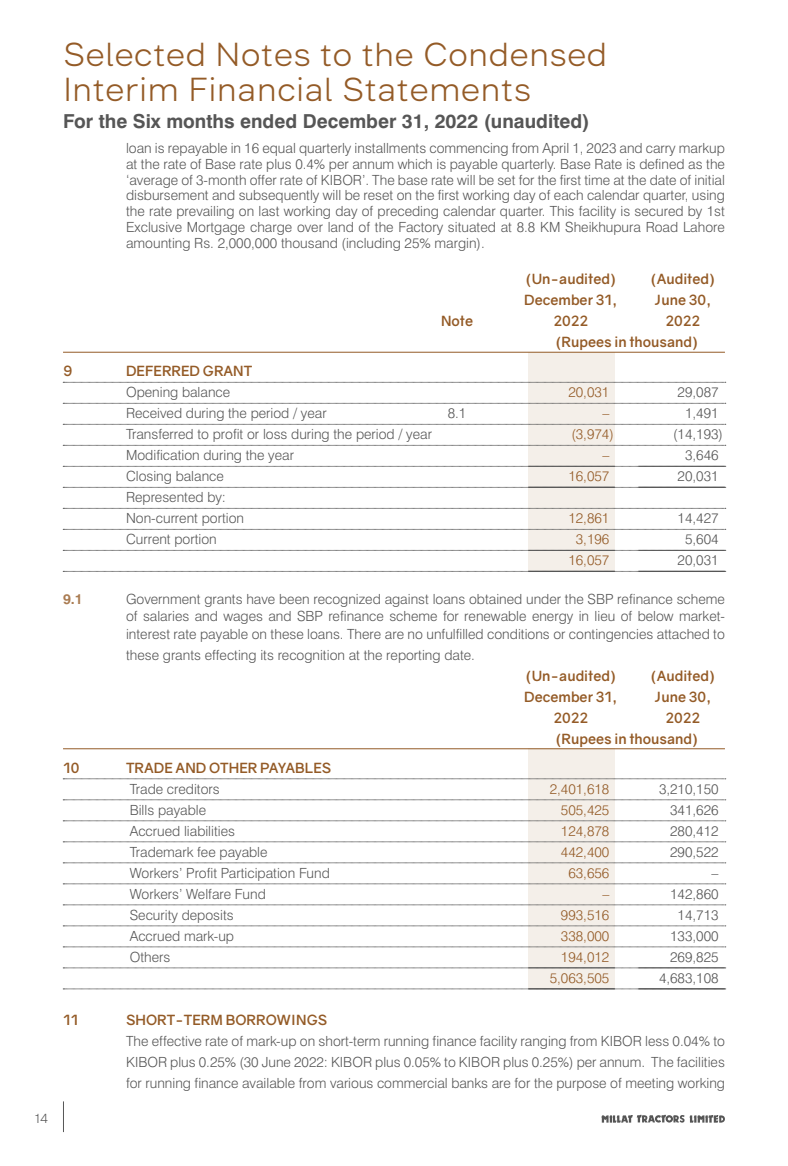
<style>
.page{position:relative;width:788px;height:1166px;background:#fff}
.page>*{position:absolute;margin:0;border:0;box-sizing:border-box;transform-origin:0 0}
.t1{font:300 33.25px/35.4px "Inerta";color:#945b27}
.t2{font:700 19.25px "Swiss 721 BT";color:#565656}
.t3{font:300 14px/15.8px "Swiss 721 BT";color:#565656;text-align:justify}
.t4{font:700 14px/21px "Gravity";color:#945b27;text-align:right}
.t5{font:300 14px "Swiss 721 BT";color:#945b27}
.t6{font:700 14px "Swiss 721 BT";color:#aa7c52}
.t7{font:300 13.12px "Inerta";color:#565656}
</style>
<div class="page">
<div style="left:528px;top:352px;width:86px;height:219px;background:#f4efe9"></div>
<div style="left:528px;top:748px;width:86px;height:240px;background:#f4efe9"></div>
<hr style="left:63px;top:352px;width:661px;height:1px;background:#945b27">
<svg style="left:63px;top:382px;width:662px;height:1px"></svg>
<svg style="left:63px;top:403px;width:662px;height:1px"></svg>
<svg style="left:63px;top:424px;width:662px;height:1px"></svg>
<svg style="left:63px;top:445px;width:662px;height:1px"></svg>
<svg style="left:63px;top:466px;width:662px;height:1px"></svg>
<svg style="left:63px;top:487px;width:662px;height:1px"></svg>
<svg style="left:63px;top:508px;width:662px;height:1px"></svg>
<svg style="left:63px;top:529px;width:662px;height:1px"></svg>
<svg style="left:63px;top:550px;width:662px;height:1px"></svg>
<svg style="left:63px;top:571px;width:662px;height:1px"></svg>
<hr style="left:63px;top:748px;width:661px;height:1px;background:#945b27">
<svg style="left:63px;top:778px;width:662px;height:1px"></svg>
<svg style="left:63px;top:799px;width:662px;height:1px"></svg>
<svg style="left:63px;top:820px;width:662px;height:1px"></svg>
<svg style="left:63px;top:841px;width:662px;height:1px"></svg>
<svg style="left:63px;top:862px;width:662px;height:1px"></svg>
<svg style="left:63px;top:883px;width:662px;height:1px"></svg>
<svg style="left:63px;top:904px;width:662px;height:1px"></svg>
<svg style="left:63px;top:925px;width:662px;height:1px"></svg>
<svg style="left:63px;top:946px;width:662px;height:1px"></svg>
<svg style="left:63px;top:967px;width:662px;height:1px"></svg>
<svg style="left:63px;top:988px;width:662px;height:1px"></svg>
<hr style="left:528px;top:550px;width:86px;height:1px;background:#565656">
<hr style="left:638px;top:550px;width:86px;height:1px;background:#565656">
<hr style="left:528px;top:570px;width:86px;height:2px;background:#565656">
<hr style="left:638px;top:570px;width:86px;height:2px;background:#565656">
<hr style="left:528px;top:967px;width:86px;height:1px;background:#565656">
<hr style="left:638px;top:967px;width:86px;height:1px;background:#565656">
<hr style="left:528px;top:988px;width:86px;height:1px;background:#565656">
<hr style="left:638px;top:988px;width:86px;height:1px;background:#565656">
<hr style="left:528px;top:466px;width:86px;height:1px;background:#565656">
<hr style="left:638px;top:466px;width:86px;height:1px;background:#565656">
<hr style="left:528px;top:486px;width:86px;height:2px;background:#565656">
<hr style="left:638px;top:486px;width:86px;height:2px;background:#565656">
<hr style="left:63px;top:1101px;width:1px;height:31px;background:#565656">
<svg style="left:601px;top:1114px;width:124px;height:9px"></svg>
<p class="t7" style="left:35px;top:1110px;width:15px">14</p>
<h1 class="t1" style="left:63px;top:36px;width:546px">Selected Notes to the Condensed<br>Interim Financial Statements</h1>
<h2 class="t2" style="left:63px;top:109px;width:528px">For the Six months ended December 31, 2022 (unaudited)</h2>
<p class="t3" style="left:126px;top:140px;width:600px">loan is repayable in 16 equal quarterly installments commencing from April 1, 2023 and carry markup at the rate of Base rate plus 0.4% per annum which is payable quarterly. Base Rate is defined as the ‘average of 3-month offer rate of KIBOR’. The base rate will be set for the first time at the date of initial disbursement and subsequently will be reset on the first working day of each calendar quarter, using the rate prevailing on last working day of preceding calendar quarter. This facility is secured by 1st Exclusive Mortgage charge over land of the Factory situated at 8.8 KM Sheikhupura Road Lahore amounting Rs. 2,000,000 thousand (including 25% margin).</p>
<p class="t4" style="left:525px;top:269px;width:92px">(Un-audited)</p>
<p class="t4" style="left:650px;top:269px;width:66px">(Audited)</p>
<p class="t4" style="left:524px;top:290px;width:95px">December 31,</p>
<p class="t4" style="left:654px;top:290px;width:59px">June 30,</p>
<p class="t4" style="left:441px;top:311px;width:34px">Note</p>
<p class="t4" style="left:553px;top:311px;width:36px">2022</p>
<p class="t4" style="left:555px;top:311px;width:146px">2022<br>(Rupees in thousand)</p>
<p class="t4" style="left:63px;top:361px;width:11px">9</p>
<p class="t4" style="left:126px;top:361px;width:128px">DEFERRED GRANT</p>
<p class="t3" style="left:126px;top:384px;width:106px">Opening balance</p>
<p class="t5" style="left:568px;top:384px;width:42px">20,031</p>
<p class="t3" style="left:677px;top:384px;width:42px">29,087</p>
<p class="t3" style="left:126px;top:405px;width:202px">Received during the period / year</p>
<p class="t3" style="left:447px;top:405px;width:20px">8.1</p>
<p class="t5" style="left:602px;top:405px;width:8px">–</p>
<p class="t3" style="left:685px;top:405px;width:35px">1,491</p>
<p class="t3" style="left:126px;top:426px;width:307px">Transferred to profit or loss during the period / year</p>
<p class="t5" style="left:571px;top:426px;width:44px">(3,974)</p>
<p class="t3" style="left:673px;top:426px;width:51px">(14,193)</p>
<p class="t3" style="left:126px;top:447px;width:169px">Modification during the year</p>
<p class="t5" style="left:602px;top:447px;width:8px">–</p>
<p class="t3" style="left:685px;top:447px;width:35px">3,646</p>
<p class="t3" style="left:126px;top:468px;width:99px">Closing balance</p>
<p class="t5" style="left:568px;top:468px;width:42px">16,057</p>
<p class="t3" style="left:677px;top:468px;width:42px">20,031</p>
<p class="t3" style="left:126px;top:487px;width:119px;line-height:21px">Represented by:<br>Non-current portion</p>
<p class="t5" style="left:568px;top:510px;width:42px">12,861</p>
<p class="t3" style="left:677px;top:510px;width:42px">14,427</p>
<p class="t3" style="left:126px;top:531px;width:92px">Current portion</p>
<p class="t5" style="left:575px;top:531px;width:35px">3,196</p>
<p class="t3" style="left:685px;top:531px;width:35px">5,604</p>
<p class="t5" style="left:568px;top:552px;width:42px">16,057</p>
<p class="t3" style="left:677px;top:552px;width:42px">20,031</p>
<p class="t6" style="left:63px;top:590px;width:21px">9.1</p>
<p class="t3" style="left:126px;top:590px;width:600px;line-height:17.5px">Government grants have been recognized against loans obtained under the SBP refinance scheme of salaries and wages and SBP refinance scheme for renewable energy in lieu of below market&shy;interest rate payable on these loans. There are no unfulfilled conditions or contingencies attached to</p>
<p class="t3" style="left:126px;top:647px;width:350px">these grants effecting its recognition at the reporting date.</p>
<p class="t4" style="left:525px;top:665px;width:92px">(Un-audited)</p>
<p class="t4" style="left:650px;top:665px;width:66px">(Audited)</p>
<p class="t4" style="left:524px;top:686px;width:95px">December 31,</p>
<p class="t4" style="left:654px;top:686px;width:59px">June 30,</p>
<p class="t4" style="left:553px;top:707px;width:36px">2022</p>
<p class="t4" style="left:555px;top:707px;width:146px">2022<br>(Rupees in thousand)</p>
<p class="t4" style="left:63px;top:757px;width:18px">10</p>
<p class="t4" style="left:126px;top:757px;width:207px">TRADE AND OTHER PAYABLES</p>
<p class="t3" style="left:130px;top:781px;width:91px">Trade creditors</p>
<p class="t5" style="left:549px;top:780px;width:61px">2,401,618</p>
<p class="t3" style="left:659px;top:781px;width:61px">3,210,150</p>
<p class="t3" style="left:130px;top:802px;width:78px">Bills payable</p>
<p class="t5" style="left:561px;top:801px;width:50px">505,425</p>
<p class="t3" style="left:670px;top:802px;width:50px">341,626</p>
<p class="t3" style="left:130px;top:823px;width:107px">Accrued liabilities</p>
<p class="t5" style="left:561px;top:822px;width:50px">124,878</p>
<p class="t3" style="left:670px;top:823px;width:50px">280,412</p>
<p class="t3" style="left:130px;top:844px;width:139px">Trademark fee payable</p>
<p class="t5" style="left:561px;top:843px;width:50px">442,400</p>
<p class="t3" style="left:670px;top:844px;width:50px">290,522</p>
<p class="t3" style="left:130px;top:865px;width:201px">Workers’ Profit Participation Fund</p>
<p class="t5" style="left:568px;top:864px;width:42px">63,656</p>
<p class="t3" style="left:711px;top:865px;width:8px">–</p>
<p class="t3" style="left:130px;top:886px;width:137px">Workers’ Welfare Fund</p>
<p class="t5" style="left:602px;top:885px;width:8px">–</p>
<p class="t3" style="left:670px;top:886px;width:50px">142,860</p>
<p class="t3" style="left:130px;top:907px;width:105px">Security deposits</p>
<p class="t5" style="left:561px;top:906px;width:50px">993,516</p>
<p class="t3" style="left:677px;top:907px;width:42px">14,713</p>
<p class="t3" style="left:130px;top:928px;width:106px">Accrued mark-up</p>
<p class="t5" style="left:561px;top:927px;width:50px">338,000</p>
<p class="t3" style="left:670px;top:928px;width:50px">133,000</p>
<p class="t3" style="left:130px;top:949px;width:42px">Others</p>
<p class="t5" style="left:561px;top:948px;width:50px">194,012</p>
<p class="t3" style="left:670px;top:949px;width:50px">269,825</p>
<p class="t5" style="left:549px;top:969px;width:61px">5,063,505</p>
<p class="t3" style="left:659px;top:970px;width:61px">4,683,108</p>
<p class="t4" style="left:63px;top:1009px;width:17px">11</p>
<p class="t4" style="left:126px;top:1009px;width:203px">SHORT-TERM BORROWINGS</p>
<p class="t3" style="left:126px;top:1030px;width:600px;line-height:21px">The effective rate of mark-up on short-term running finance facility ranging from KIBOR less 0.04% to KIBOR plus 0.25% (30 June 2022: KIBOR plus 0.05% to KIBOR plus 0.25%) per annum. The facilities for running finance available from various commercial banks are for the purpose of meeting working</p>
</div>
